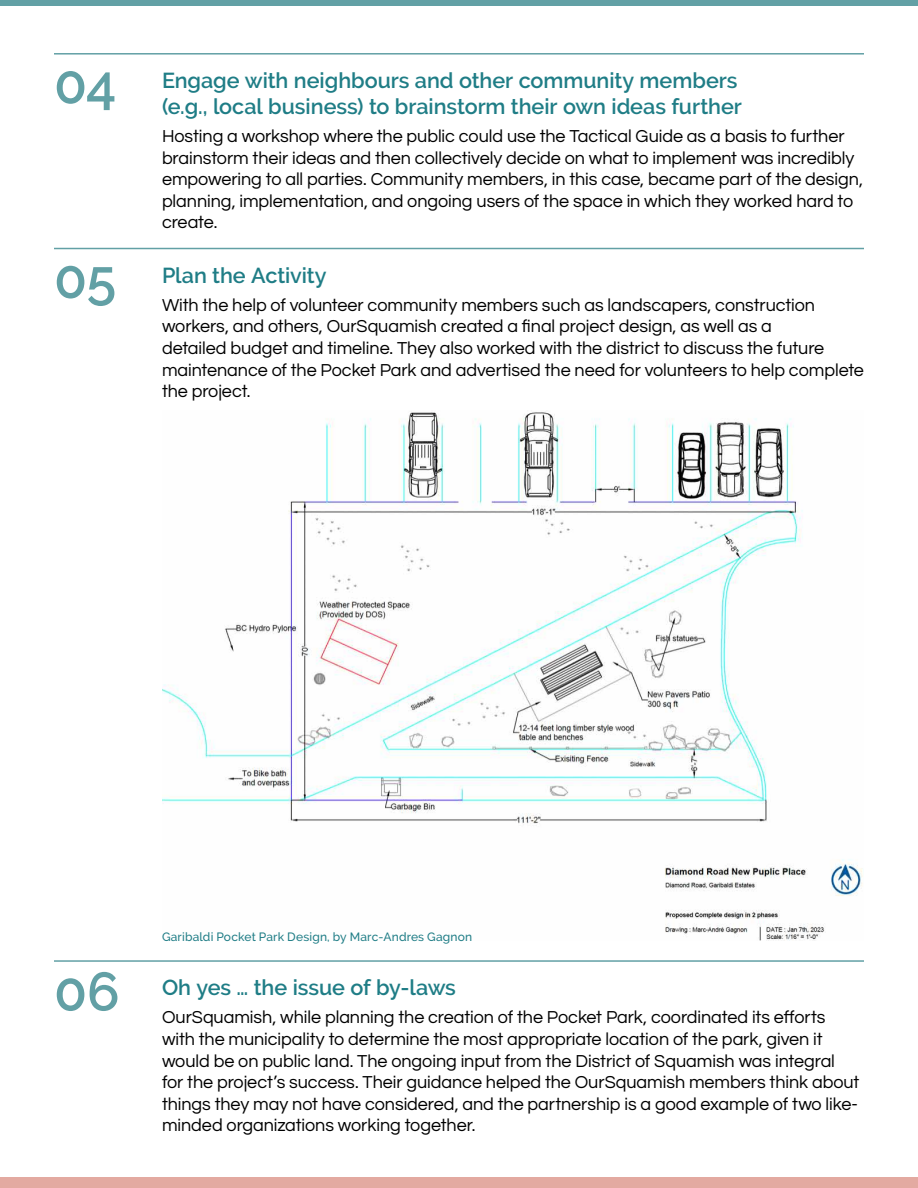
<style>
.page{position:relative;width:918px;height:1188px;background:#fff}
.page>*{position:absolute;margin:0;border:0;box-sizing:border-box;transform-origin:0 0}
.t1{font:600 54px "Raleway";color:#62a0a5}
.t2{font:600 21.6px/26px "Raleway";color:#1f7d86}
.t3{font:18px/21.6px "Questrial";letter-spacing:-.005em;color:#000}
.t4{font:500 12px "Raleway";letter-spacing:.01em;color:#1f7d86}
</style>
<div class="page">
<div style="left:0;top:1177px;width:918px;height:11px;background:#e3aaa1"></div>
<div style="left:0;top:0;width:918px;height:5px;background:#62a0a5"></div>
<hr style="left:54px;top:53px;width:810px;height:2px;background:#62a0a5">
<hr style="left:54px;top:248px;width:810px;height:1px;background:#62a0a5">
<img style="left:162px;top:412px;width:701px;height:529px">
<hr style="left:54px;top:960px;width:810px;height:2px;background:#62a0a5">
<h1 class="t1" style="left:54px;top:53px;width:64px">04</h1>
<h1 class="t1" style="left:54px;top:248px;width:64px">05</h1>
<p class="t2" style="left:162px;top:67px;width:581px">Engage with neighbours and other community members (e.g., local business) to brainstorm their own ideas further</p>
<p class="t3" style="left:162px;top:126px;width:702px">Hosting a workshop where the public could use the Tactical Guide as a basis to further brainstorm their ideas and then collectively decide on what to implement was incredibly empowering to all parties. Community members, in this case, became part of the design, planning, implementation, and ongoing users of the space in which they worked hard to create.</p>
<p class="t2" style="left:162px;top:262px;width:166px">Plan the Activity</p>
<p class="t3" style="left:162px;top:295px;width:704px">With the help of volunteer community members such as landscapers, construction workers, and others, OurSquamish created a final project design, as well as a<br>detailed budget and timeline. They also worked with the district to discuss the future maintenance of the Pocket Park and advertised the need for volunteers to help complete the project.</p>
<h1 class="t1" style="left:54px;top:960px;width:67px">06</h1>
<p class="t4" style="left:162px;top:930px;width:312px">Garibaldi Pocket Park Design, by Marc-Andres Gagnon</p>
<p class="t2" style="left:162px;top:975px;width:296px">Oh yes … the issue of by-laws</p>
<p class="t3" style="left:162px;top:1007px;width:699px">OurSquamish, while planning the creation of the Pocket Park, coordinated its efforts with the municipality to determine the most appropriate location of the park, given it would be on public land. The ongoing input from the District of Squamish was integral for the project’s success. Their guidance helped the OurSquamish members think about things they may not have considered, and the partnership is a good example of two like&shy;minded organizations working together.</p>
</div>
